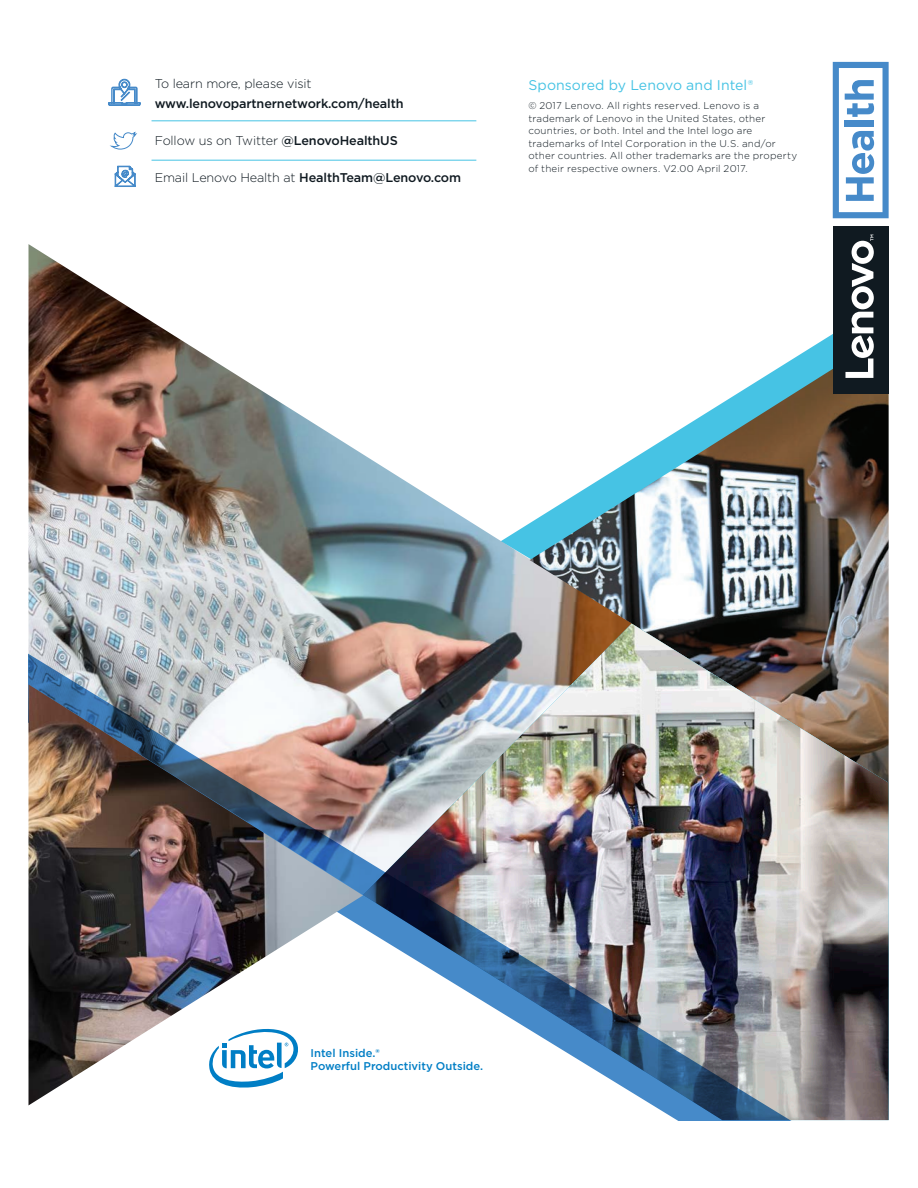
<style>
.page{position:relative;width:918px;height:1188px;background:#fff}
.page>*{position:absolute;margin:0;border:0;box-sizing:border-box;transform-origin:0 0}
.t1{font:14.1px "Gotham";letter-spacing:.01em;color:#46c3e4}
.t2{font:500 12.6px/19.4px "Gotham";letter-spacing:-.01em;color:#101a21}
.t3{font:300 12.6px "Gotham";letter-spacing:-.01em;color:#101a21}
.t4{font:500 11.25px/12.6px "Gotham";color:#007ec5}
.t5{font:300 9.9px/12.6px "Gotham";letter-spacing:.02em;color:#101a21}
.s1{font-weight:300}
.s2{font-weight:500}
</style>
<div class="page">
<svg style="left:110px;top:131px;width:27px;height:19px"></svg>
<svg style="left:108px;top:79px;width:32px;height:27px"></svg>
<hr style="left:152px;top:120px;width:324px;height:1px;background:#46c3e4">
<hr style="left:152px;top:160px;width:324px;height:1px;background:#46c3e4">
<img style="left:28px;top:244px;width:502px;height:359px">
<svg style="left:501px;top:244px;width:29px;height:330px"></svg>
<img style="left:530px;top:334px;width:359px;height:269px">
<svg style="left:833px;top:62px;width:56px;height:156px"></svg>
<div style="left:833px;top:226px;width:56px;height:167px;background:#101a21"></div>
<svg style="left:845px;top:235px;width:29px;height:143px"></svg>
<img style="left:28px;top:603px;width:861px;height:517px">
<img style="left:28px;top:684px;width:335px;height:421px">
<svg style="left:115px;top:166px;width:20px;height:21px"></svg>
<p class="t2" style="left:155px;top:74px;width:250px"><span class="s1">To learn more, please visit </span>www.lenovopartnernetwork.com/health</p>
<p class="t3" style="left:155px;top:132px;width:245px">Follow us on Twitter <span class="s2">@LenovoHealthUS</span></p>
<p class="t2" style="left:155px;top:168px;width:308px"><span class="s1">Email Lenovo Health at</span> HealthTeam@Lenovo.com</p>
<p class="t1" style="left:528px;top:76px;width:226px">Sponsored by Lenovo and Intel®</p>
<p class="t5" style="left:528px;top:99px;width:270px">© 2017 Lenovo. All rights reserved. Lenovo is a trademark of Lenovo in the United States, other countries, or both. Intel and the Intel logo are trademarks of Intel Corporation in the U.S. and/or other countries. All other trademarks are the property of their respective owners. V2.00 April 2017.</p>
<p class="t4" style="left:311px;top:1047px;width:174px">Intel Inside.®<br>Powerful Productivity Outside.</p>
</div>
